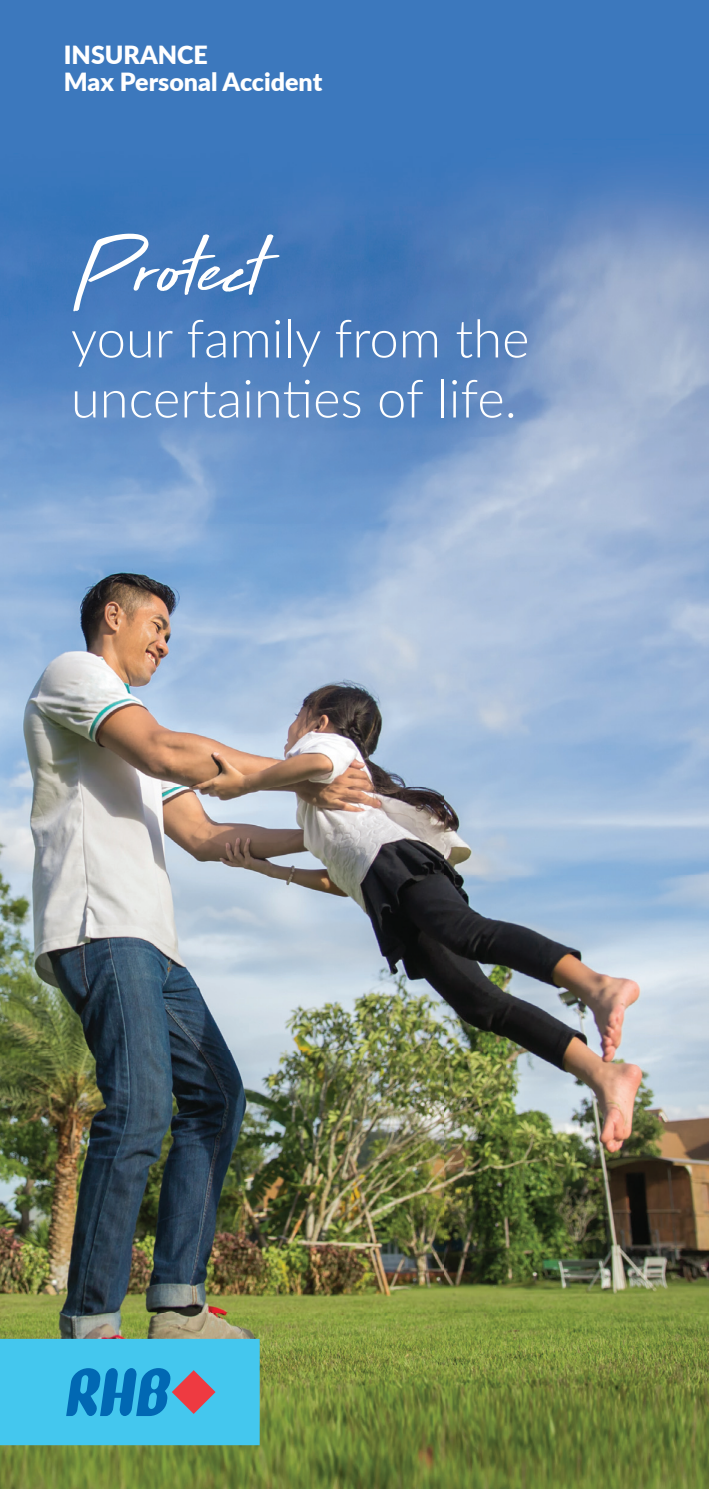
<style>
.page{position:relative;width:709px;height:1489px;background:#fff}
.page>*{position:absolute;margin:0;border:0;box-sizing:border-box;transform-origin:0 0}
.t1{font:92.5px "High Tide";color:#fff}
.t2{font:300 52.5px/60px "Lato";color:#fff}
.t3{font:900 25px/27.5px "Lato";color:#fff}
</style>
<div class="page">
<img style="left:0;top:0;width:709px;height:1488px">
<div style="left:0;top:1338px;width:260px;height:106px;background:#44c7ee"></div>
<svg style="left:66px;top:1368px;width:149px;height:47px"></svg>
<p class="t3" style="left:64px;top:40px;width:260px">INSURANCE<br>Max Personal Accident</p>
<h1 class="t1" style="left:71px;top:205px;width:193px">Protect</h1>
<p class="t2" style="left:71px;top:306px;width:460px">your family from the uncertainties of life.</p>
</div>
